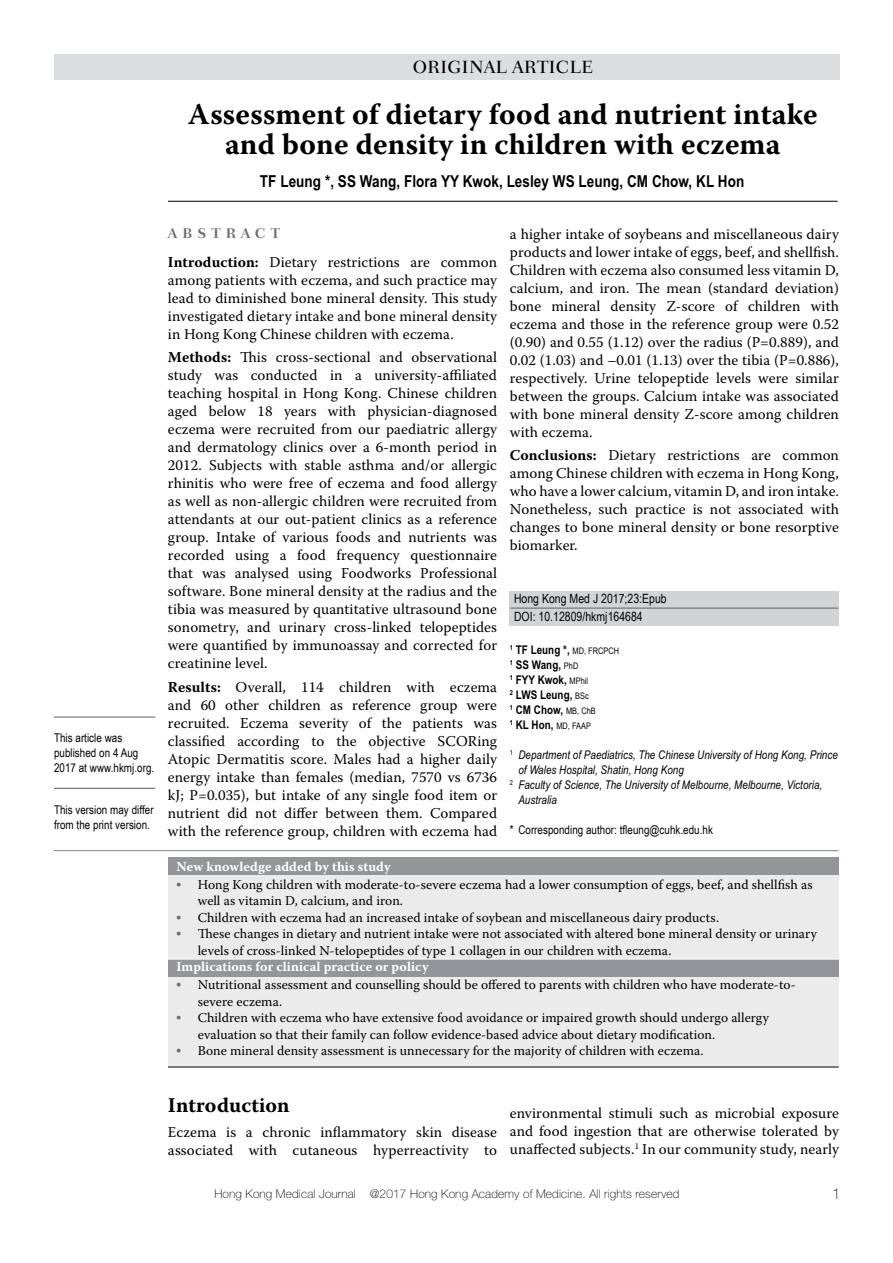
<style>
.page{position:relative;width:893px;height:1263px;background:#fff}
.page>*{position:absolute;margin:0;border:0;box-sizing:border-box;transform-origin:0 0}
.t1{font:700 30px/30px "Warnock Pro";letter-spacing:.005em;color:#000;text-align:center}
.t2{font:700 21px "Warnock Pro";letter-spacing:.005em;color:#000}
.t3{font:500 18px "Fairfield LH";letter-spacing:.025em;color:#000}
.t4{font:700 16.5px "Arial Narrow";letter-spacing:.005em;color:#000}
.t5{font:15px/18px "Warnock Pro";letter-spacing:.005em;color:#000;text-align:justify}
.t6{font:100 15px "Helvetica Neue";color:#000}
.t7{font:700 14.25px "Fairfield LH";letter-spacing:.35em;color:#6d6e71}
.t8{font:13.5px/16.5px "Warnock Pro";letter-spacing:.005em;color:#000}
.t9{font:700 13.5px "Warnock Pro";letter-spacing:.005em;color:#fff}
.t10{font:12.75px/18px "Arial Narrow";letter-spacing:.005em;color:#000}
.t11{font:italic 12px "Arial Narrow";letter-spacing:.005em;color:#000}
.t12{font:12px/15px "Arial Narrow";letter-spacing:.005em;color:#000}
.t13{font:700 12px/15px "Arial Narrow";letter-spacing:.005em;color:#000}
.t14{font:100 12px "Helvetica Neue";letter-spacing:.01em;color:#000}
.t15{font:9px "Arial Narrow";letter-spacing:.005em;color:#000}
.s1{font-weight:700}
.s2{font-weight:400;font-size:9px}
.s3{font-weight:700;font-size:12px}
.s4{font-family:"Times";color:#6d6e71}
</style>
<div class="page">
<div style="left:510px;top:591px;width:329px;height:34px;background:#d1d3d4"></div>
<hr style="left:168px;top:201px;width:670px;height:1px;background:#000">
<hr style="left:54px;top:850px;width:784px;height:1px;background:#808285">
<div style="left:168px;top:858px;width:671px;height:209px;background:#ebebec"></div>
<div style="left:168px;top:858px;width:671px;height:17px;background:#939598"></div>
<div style="left:168px;top:959px;width:671px;height:17px;background:#939598"></div>
<hr style="left:168px;top:959px;width:671px;height:1px;background:#fff">
<hr style="left:168px;top:1067px;width:671px;height:1px;background:#000">
<div style="left:54px;top:54px;width:785px;height:26px;background:#dcddde"></div>
<hr style="left:510px;top:607px;width:328px;height:2px;background:#6d6e71">
<hr style="left:54px;top:716px;width:101px;height:2px;background:#6d6e71">
<hr style="left:54px;top:788px;width:101px;height:1px;background:#6d6e71">
<p class="t3" style="left:413px;top:57px;width:182px">ORIGINAL ARTICLE</p>
<h1 class="t1" style="left:188px;top:99px;width:631px">Assessment of dietary food and nutrient intake and bone density in children with eczema</h1>
<p class="t4" style="left:260px;top:172px;width:486px">TF Leung *, SS Wang, Flora YY Kwok, Lesley WS Leung, CM Chow, KL Hon</p>
<p class="t12" style="left:54px;top:730px;width:102px">This article was published on 4 Aug<br>2017 at www.hkmj.org.</p>
<p class="t12" style="left:54px;top:801px;width:101px">This version may differ from the print version.</p>
<p class="t7" style="left:168px;top:225px;width:113px">ABSTRACT</p>
<p class="t5" style="left:168px;top:252px;width:331px"><span class="s1">Introduction:</span> Dietary restrictions are common among patients with eczema, and such practice may lead to diminished bone mineral density. This study investigated dietary intake and bone mineral density in Hong Kong Chinese children with eczema.</p>
<p class="t5" style="left:168px;top:348px;width:331px"><span class="s1">Methods:</span> This cross-sectional and observational study was conducted in a university-affiliated teaching hospital in Hong Kong. Chinese children aged below 18 years with physician-diagnosed eczema were recruited from our paediatric allergy and dermatology clinics over a 6-month period in 2012. Subjects with stable asthma and/or allergic rhinitis who were free of eczema and food allergy as well as non-allergic children were recruited from attendants at our out-patient clinics as a reference group. Intake of various foods and nutrients was recorded using a food frequency questionnaire that was analysed using Foodworks Professional software. Bone mineral density at the radius and the tibia was measured by quantitative ultrasound bone sonometry, and urinary cross-linked telopeptides were quantified by immunoassay and corrected for creatinine level.</p>
<p class="t5" style="left:168px;top:677px;width:331px"><span class="s1">Results:</span> Overall, 114 children with eczema and 60 other children as reference group were recruited. Eczema severity of the patients was classified according to the objective SCORing Atopic Dermatitis score. Males had a higher daily energy intake than females (median, 7570 vs 6736 kJ; P=0.035), but intake of any single food item or nutrient did not differ between them. Compared with the reference group, children with eczema had</p>
<p class="t5" style="left:510px;top:224px;width:331px">a higher intake of soybeans and miscellaneous dairy products and lower intake of eggs, beef, and shellfish.<br>Children with eczema also consumed less vitamin D, calcium, and iron. The mean (standard deviation) bone mineral density Z-score of children with eczema and those in the reference group were 0.52 (0.90) and 0.55 (1.12) over the radius (P=0.889), and 0.02 (1.03) and –0.01 (1.13) over the tibia (P=0.886), respectively. Urine telopeptide levels were similar between the groups. Calcium intake was associated with bone mineral density Z-score among children with eczema.</p>
<p class="t5" style="left:510px;top:446px;width:331px"><span class="s1">Conclusions:</span> Dietary restrictions are common among Chinese children with eczema in Hong Kong, who have a lower calcium, vitamin D, and iron intake.<br>Nonetheless, such practice is not associated with changes to bone mineral density or bone resorptive biomarker.</p>
<p class="t10" style="left:514px;top:588px;width:154px">Hong Kong Med J 2017;23:Epub<br>DOI: 10.12809/hkmj164684</p>
<p class="t13" style="left:510px;top:642px;width:111px"><sup>1</sup> TF Leung *, <span class="s2">MD, FRCPCH<br></span><sup>1</sup> SS Wang, <span class="s2">PhD<br></span><sup>1</sup> FYY Kwok, <span class="s2">MPhil<br></span><sup>2</sup> LWS Leung, <span class="s2">BSc<br></span><sup>1</sup> CM Chow, <span class="s2">MB, ChB</span></p>
<p class="t15" style="left:510px;top:719px;width:83px"><sup>1</sup> <span class="s3">KL Hon,</span> MD, FAAP</p>
<p class="t11" style="left:510px;top:748px;width:329px"><sup>1</sup> Department of Paediatrics, The Chinese University of Hong Kong, Prince</p>
<p class="t11" style="left:518px;top:763px;width:167px">of Wales Hospital, Shatin, Hong Kong</p>
<p class="t11" style="left:510px;top:778px;width:314px"><sup>2</sup> Faculty of Science, The University of Melbourne, Melbourne, Victoria,</p>
<p class="t11" style="left:518px;top:793px;width:40px">Australia</p>
<p class="t12" style="left:510px;top:822px;width:205px">* Corresponding author: tfleung@cuhk.edu.hk</p>
<p class="t9" style="left:176px;top:858px;width:216px">New knowledge added by this study</p>
<p class="t8" style="left:198px;top:876px;width:617px;text-indent:-21px"><span class="s4">•</span> Hong Kong children with moderate-to-severe eczema had a lower consumption of eggs, beef, and shellfish as well as vitamin D, calcium, and iron.</p>
<p class="t8" style="left:176px;top:909px;width:544px"><span class="s4">•</span> Children with eczema had an increased intake of soybean and miscellaneous dairy products.</p>
<p class="t8" style="left:198px;top:925px;width:621px;text-indent:-21px"><span class="s4">•</span> These changes in dietary and nutrient intake were not associated with altered bone mineral density or urinary levels of cross-linked N-telopeptides of type 1 collagen in our children with eczema.</p>
<p class="t9" style="left:176px;top:959px;width:254px">Implications for clinical practice or policy</p>
<p class="t8" style="left:198px;top:976px;width:599px;text-indent:-21px"><span class="s4">•</span> Nutritional assessment and counselling should be offered to parents with children who have moderate-to&shy;severe eczema.</p>
<p class="t8" style="left:198px;top:1009px;width:573px;text-indent:-21px"><span class="s4">•</span> Children with eczema who have extensive food avoidance or impaired growth should undergo allergy evaluation so that their family can follow evidence-based advice about dietary modification.</p>
<p class="t8" style="left:176px;top:1042px;width:529px"><span class="s4">•</span> Bone mineral density assessment is unnecessary for the majority of children with eczema.</p>
<h2 class="t2" style="left:168px;top:1093px;width:123px">Introduction</h2>
<p class="t5" style="left:168px;top:1122px;width:331px">Eczema is a chronic inflammatory skin disease associated with cutaneous hyperreactivity to</p>
<p class="t5" style="left:510px;top:1104px;width:331px">environmental stimuli such as microbial exposure and food ingestion that are otherwise tolerated by unaffected subjects.<sup>1</sup> In our community study, nearly</p>
<p class="t14" style="left:214px;top:1187px;width:467px">Hong Kong Medical Journal @2017 Hong Kong Academy of Medicine. All rights reserved</p>
<p class="t6" style="left:832px;top:1186px;width:10px">1</p>
</div>
